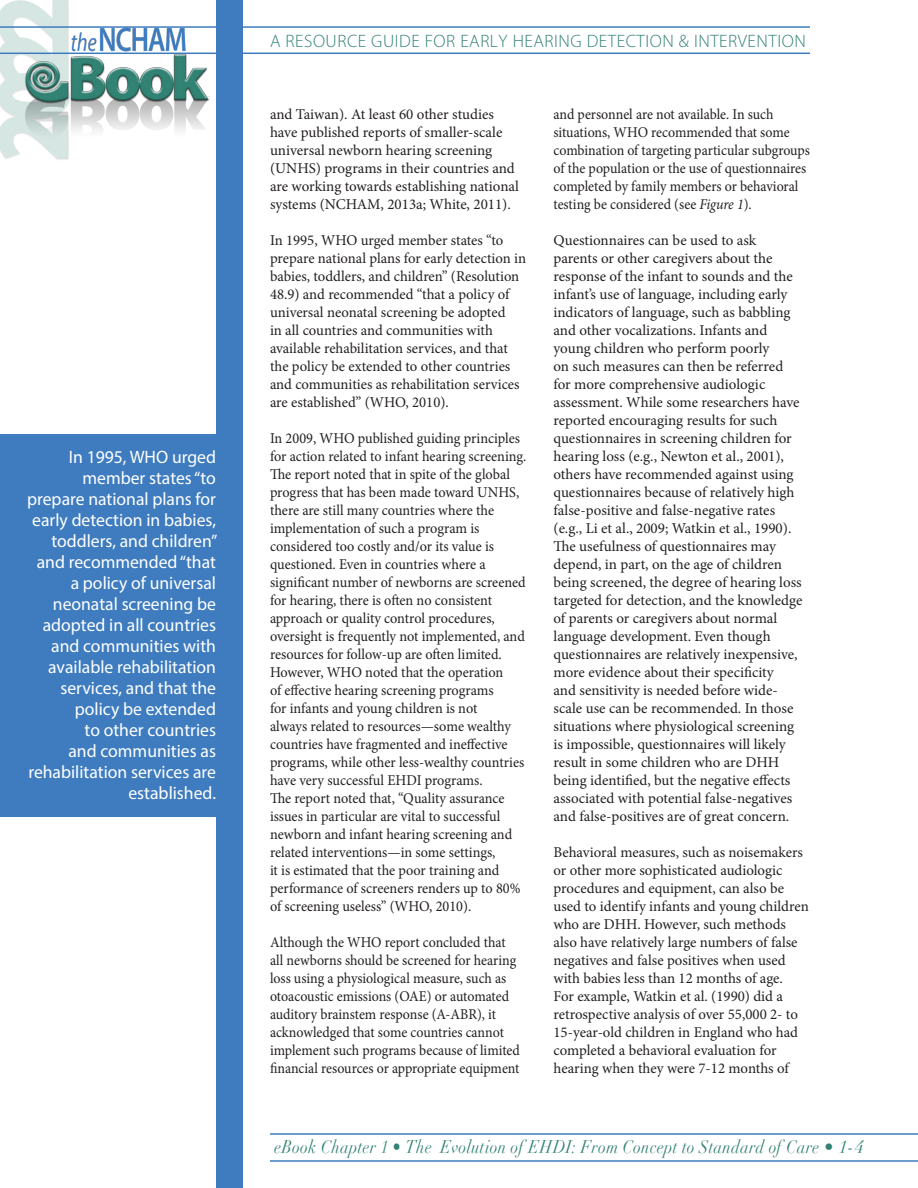
<style>
.page{position:relative;width:918px;height:1188px;background:#fff}
.page>*{position:absolute;margin:0;border:0;box-sizing:border-box;transform-origin:0 0}
.Pull-Out_Text{font:18px/21px "Myriad Pro";color:#fff;text-align:right}
.t1{font:italic 18px "Didot";letter-spacing:.02em;color:#318273;scale:.87 1}
.t2{font:300 18px "Myriad Pro";letter-spacing:.03em;color:#318273}
.Body_text{font:15px/18px "Minion Pro";color:#231f20}
.Body_text-2{font:15px/18px "Minion Pro";color:#231f20;scale:.95 1}
.Body_text-3{font:15px/18px "Minion Pro";color:#231f20;scale:.93 1}
.s1{font-style:italic}
</style>
<div class="page">
<hr style="left:270px;top:1133px;width:648px;height:2px;background:#3e7cbf">
<hr style="left:270px;top:1160px;width:648px;height:2px;background:#3e7cbf">
<img style="left:0;top:0;width:211px;height:160px">
<hr style="left:0;top:26px;width:810px;height:2px;background:#3e7cbf">
<hr style="left:0;top:53px;width:810px;height:1px;background:#3e7cbf">
<div style="left:216px;top:1px;width:27px;height:1187px;background:#3e7cbf"></div>
<div style="left:0;top:434px;width:223px;height:383px;background:#3e7cbf"></div>
<p class="Pull-Out_Text" style="left:27px;top:446px;width:192px">In 1995, WHO urged member states “to prepare national plans for early detection in babies, toddlers, and children” and recommended “that a policy of universal neonatal screening be adopted in all countries and communities with available rehabilitation services, and that the policy be extended<br>to other countries<br>and communities as rehabilitation services are established.</p>
<p class="t2" style="left:270px;top:31px;width:537px">A RESOURCE GUIDE FOR EARLY HEARING DETECTION &amp; INTERVENTION</p>
<p class="Body_text" style="left:270px;top:106px;width:250px">and Taiwan). At least 60 other studies have published reports of smaller-scale universal newborn hearing screening (UNHS) programs in their countries and are working towards establishing national systems (NCHAM, 2013a; White, 2011).</p>
<p class="Body_text" style="left:270px;top:232px;width:258px">In 1995, WHO urged member states “to prepare national plans for early detection in babies, toddlers, and children” (Resolution 48.9) and recommended “that a policy of universal neonatal screening be adopted<br>in all countries and communities with available rehabilitation services, and that the policy be extended to other countries and communities as rehabilitation services are established” (WHO, 2010).</p>
<p class="Body_text-2" style="left:270px;top:430px;width:271px">In 2009, WHO published guiding principles for action related to infant hearing screening.<br>The report noted that in spite of the global progress that has been made toward UNHS, there are still many countries where the implementation of such a program is considered too costly and/or its value is questioned. Even in countries where a significant number of newborns are screened for hearing, there is often no consistent approach or quality control procedures, oversight is frequently not implemented, and resources for follow-up are often limited.<br>However, WHO noted that the operation<br>of effective hearing screening programs<br>for infants and young children is not<br>always related to resources—some wealthy countries have fragmented and ineffective programs, while other less-wealthy countries have very successful EHDI programs.<br>The report noted that, “Quality assurance issues in particular are vital to successful newborn and infant hearing screening and related interventions—in some settings,<br>it is estimated that the poor training and performance of screeners renders up to 80% of screening useless” (WHO, 2010).</p>
<p class="Body_text-3" style="left:270px;top:934px;width:270px">Although the WHO report concluded that all newborns should be screened for hearing loss using a physiological measure, such as otoacoustic emissions (OAE) or automated auditory brainstem response (A-ABR), it acknowledged that some countries cannot implement such programs because of limited financial resources or appropriate equipment</p>
<p class="Body_text-3" style="left:554px;top:106px;width:277px">and personnel are not available. In such situations, WHO recommended that some combination of targeting particular subgroups of the population or the use of questionnaires completed by family members or behavioral testing be considered (see <span class="s1">Figure 1</span>).</p>
<p class="Body_text" style="left:554px;top:232px;width:250px">Questionnaires can be used to ask parents or other caregivers about the response of the infant to sounds and the infant’s use of language, including early indicators of language, such as babbling and other vocalizations. Infants and young children who perform poorly<br>on such measures can then be referred for more comprehensive audiologic assessment. While some researchers have reported encouraging results for such questionnaires in screening children for hearing loss (e.g., Newton et al., 2001), others have recommended against using questionnaires because of relatively high false-positive and false-negative rates (e.g., Li et al., 2009; Watkin et al., 1990).<br>The usefulness of questionnaires may depend, in part, on the age of children being screened, the degree of hearing loss targeted for detection, and the knowledge of parents or caregivers about normal language development. Even though questionnaires are relatively inexpensive, more evidence about their specificity<br>and sensitivity is needed before wide&shy;scale use can be recommended. In those situations where physiological screening is impossible, questionnaires will likely result in some children who are DHH being identified, but the negative effects associated with potential false-negatives and false-positives are of great concern.</p>
<p class="Body_text" style="left:554px;top:844px;width:257px">Behavioral measures, such as noisemakers or other more sophisticated audiologic procedures and equipment, can also be used to identify infants and young children who are DHH. However, such methods also have relatively large numbers of false negatives and false positives when used with babies less than 12 months of age.<br>For example, Watkin et al. (1990) did a retrospective analysis of over 55,000 2- to 15-year-old children in England who had completed a behavioral evaluation for hearing when they were 7-12 months of</p>
<p class="t1" style="left:274px;top:1136px;width:679px">eBook Chapter 1 • The Evolution of EHDI: From Concept to Standard of Care • 1-4</p>
</div>
